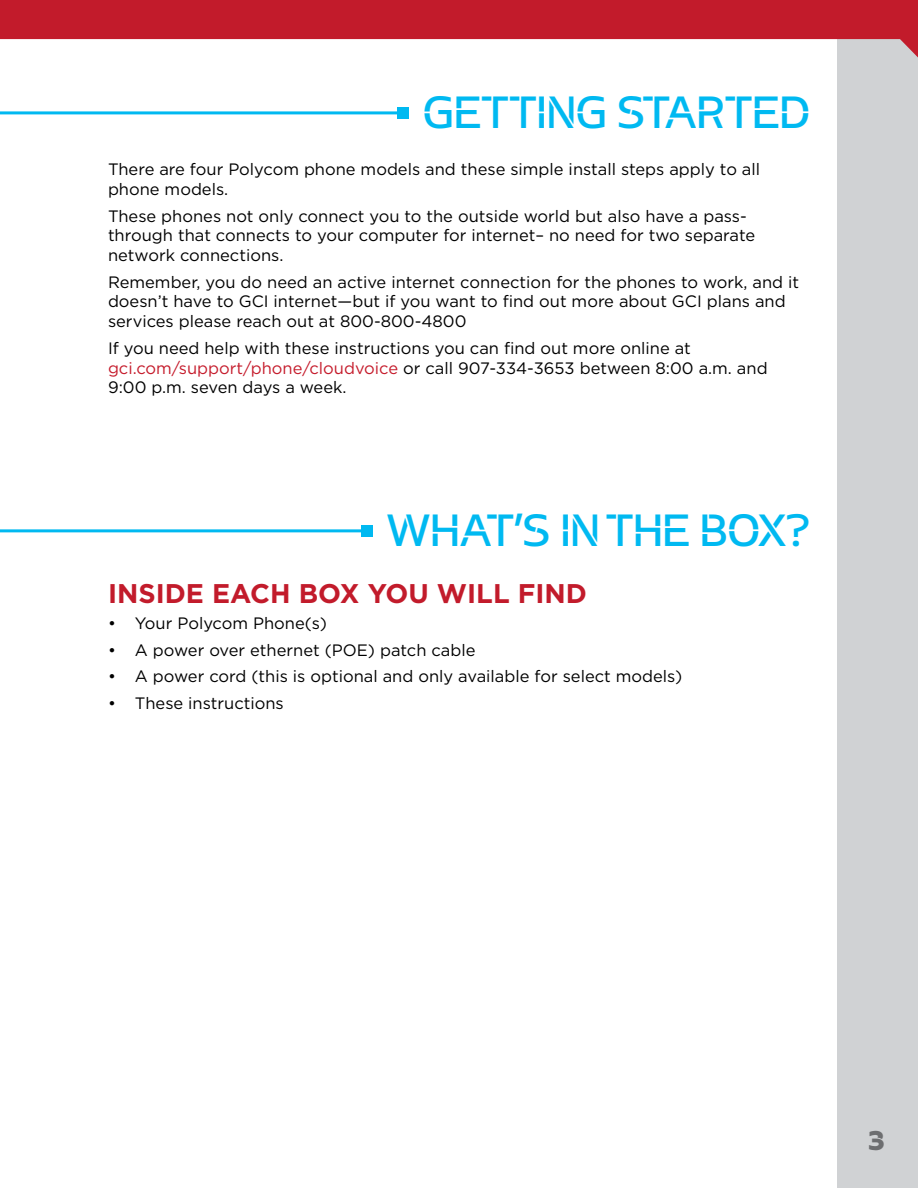
<style>
.page{position:relative;width:918px;height:1188px;background:#fff}
.page>*{position:absolute;margin:0;border:0;box-sizing:border-box;transform-origin:0 0}
.t1{font:45px "Trailblazer H";color:#00b9f1}
.t2{font:700 27px "Gotham";color:#c21b2b}
.t3{font:700 27px "Trailblazer H";color:#6d6e70}
.t4{font:16.5px/19.8px "Gotham";color:#000}
.s1{color:#c51c2c}
</style>
<div class="page">
<div style="left:837px;top:0;width:81px;height:1188px;background:#d0d2d4"></div>
<svg style="left:0;top:0;width:918px;height:58px;fill:#c21b2b"></svg>
<hr style="left:0;top:111px;width:403px;height:3px;background:#00b9f1">
<div style="left:397px;top:107px;width:12px;height:12px;background:#00b9f1"></div>
<hr style="left:0;top:529px;width:367px;height:3px;background:#00b9f1">
<div style="left:361px;top:525px;width:12px;height:12px;background:#00b9f1"></div>
<p class="t1" style="left:423px;top:88px;width:388px">GETTING STARTED</p>
<p class="t4" style="left:108px;top:159px;width:654px">There are four Polycom phone models and these simple install steps apply to all phone models.</p>
<p class="t4" style="left:108px;top:205px;width:649px">These phones not only connect you to the outside world but also have a pass&shy;through that connects to your computer for internet– no need for two separate network connections.</p>
<p class="t4" style="left:108px;top:272px;width:693px">Remember, you do need an active internet connection for the phones to work, and it doesn’t have to GCI internet—but if you want to find out more about GCI plans and services please reach out at 800-800-4800</p>
<p class="t4" style="left:108px;top:338px;width:661px">If you need help with these instructions you can find out more online at <span class="s1">gci.com/support/phone/cloudvoice</span> or call 907-334-3653 between 8:00 a.m. and<br>9:00 p.m. seven days a week.</p>
<p class="t1" style="left:386px;top:506px;width:425px">WHAT’S IN THE BOX?</p>
<p class="t2" style="left:108px;top:575px;width:481px">INSIDE EACH BOX YOU WILL FIND</p>
<p class="t4" style="left:108px;top:613px;width:220px">• Your Polycom Phone(s)</p>
<p class="t4" style="left:108px;top:640px;width:369px">• A power over ethernet (POE) patch cable</p>
<p class="t4" style="left:108px;top:666px;width:576px">• A power cord (this is optional and only available for select models)</p>
<p class="t4" style="left:108px;top:693px;width:177px">• These instructions</p>
<h2 class="t3" style="left:869px;top:1126px;width:18px">3</h2>
</div>
